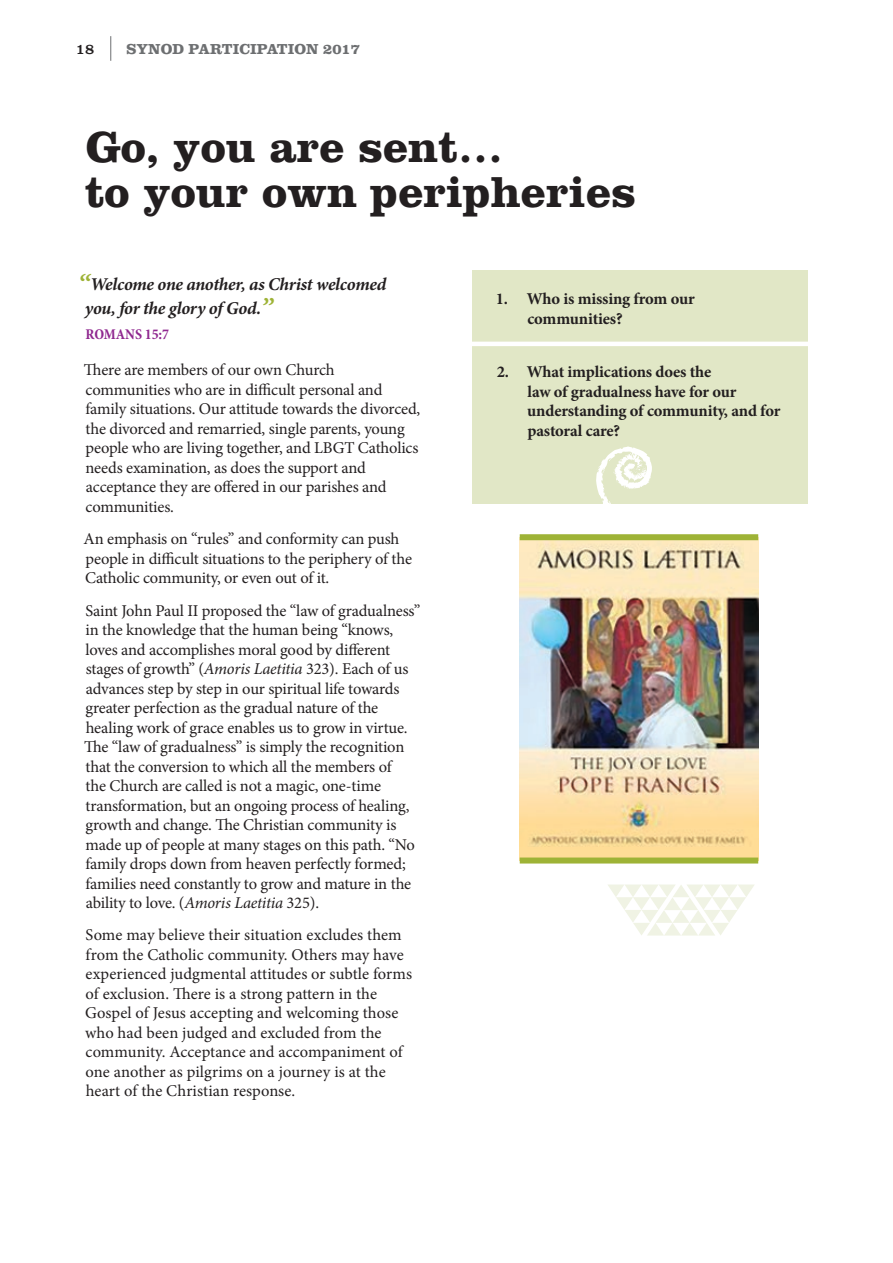
<style>
.page{position:relative;width:893px;height:1263px;background:#fff}
.page>*{position:absolute;margin:0;border:0;box-sizing:border-box;transform-origin:0 0}
.t1{font:700 45px/45px "Clarendon";color:#231f20}
.t2{font:italic 700 18px/24px "Minion Pro";letter-spacing:-.02em;color:#231f20}
.t3{font:16.5px/19.5px "Minion Pro";letter-spacing:-.01em;color:#231f20}
.t4{font:700 16.5px/19.5px "Minion Pro";letter-spacing:-.01em;color:#231f20}
.t5{font:700 15px "Clarendon";color:#6d6f71}
.t6{font:700 condensed 15px "Minion Pro";letter-spacing:-.005em;color:#8f278f}
.t7{font:15px "Clarendon";color:#231f20}
.s1{font-size:27px;color:#9eb336}
.s2{font-style:italic}
</style>
<div class="page">
<svg style="left:111px;top:36px;width:1px;height:25px"></svg>
<div style="left:472px;top:270px;width:336px;height:234px;background:#e1e7c6"></div>
<svg style="left:596px;top:446px;width:163px;height:112px"></svg>
<hr style="left:456px;top:342px;width:359px;height:4px;background:#fff">
<img style="left:520px;top:540px;width:238px;height:317px">
<svg style="left:608px;top:884px;width:146px;height:51px"></svg>
<div style="left:520px;top:857px;width:238px;height:6px;background:#9eb336"></div>
<div style="left:520px;top:534px;width:238px;height:6px;background:#9eb336"></div>
<p class="t7" style="left:76px;top:40px;width:20px">18</p>
<p class="t5" style="left:127px;top:40px;width:235px">SYNOD PARTICIPATION 2017</p>
<h1 class="t1" style="left:85px;top:124px;width:553px">Go, you are sent…<br>to your own peripheries</h1>
<p class="t2" style="left:85px;top:272px;width:303px;text-indent:-7px"><span class="s1">“</span>Welcome one another, as Christ welcomed you, for the glory of God.<span class="s1">”</span></p>
<p class="t6" style="left:86px;top:324px;width:85px">ROMANS 15:7</p>
<p class="t3" style="left:84px;top:360px;width:338px">There are members of our own Church communities who are in difficult personal and family situations. Our attitude towards the divorced, the divorced and remarried, single parents, young people who are living together, and LBGT Catholics needs examination, as does the support and acceptance they are offered in our parishes and communities.</p>
<p class="t3" style="left:84px;top:529px;width:330px">An emphasis on “rules” and conformity can push people in difficult situations to the periphery of the<br>Catholic community, or even out of it.</p>
<p class="t3" style="left:84px;top:600px;width:338px">Saint John Paul II proposed the “law of gradualness” in the knowledge that the human being “knows, loves and accomplishes moral good by different stages of growth” (<span class="s2">Amoris Laetitia</span> 323). Each of us advances step by step in our spiritual life towards greater perfection as the gradual nature of the healing work of grace enables us to grow in virtue.<br>The “law of gradualness” is simply the recognition that the conversion to which all the members of<br>the Church are called is not a magic, one-time transformation, but an ongoing process of healing, growth and change. The Christian community is made up of people at many stages on this path. “No family drops down from heaven perfectly formed; families need constantly to grow and mature in the ability to love. (<span class="s2">Amoris Laetitia</span> 325).</p>
<p class="t3" style="left:85px;top:925px;width:329px">Some may believe their situation excludes them from the Catholic community. Others may have experienced judgmental attitudes or subtle forms of exclusion. There is a strong pattern in the Gospel of Jesus accepting and welcoming those who had been judged and excluded from the community. Acceptance and accompaniment of one another as pilgrims on a journey is at the heart of the Christian response.</p>
<p class="t4" style="left:527px;top:289px;width:169px;text-indent:-32px">1. Who is missing from our communities?</p>
<p class="t4" style="left:527px;top:362px;width:255px;text-indent:-31px">2. What implications does the<br>law of gradualness have for our understanding of community, and for pastoral care?</p>
</div>
